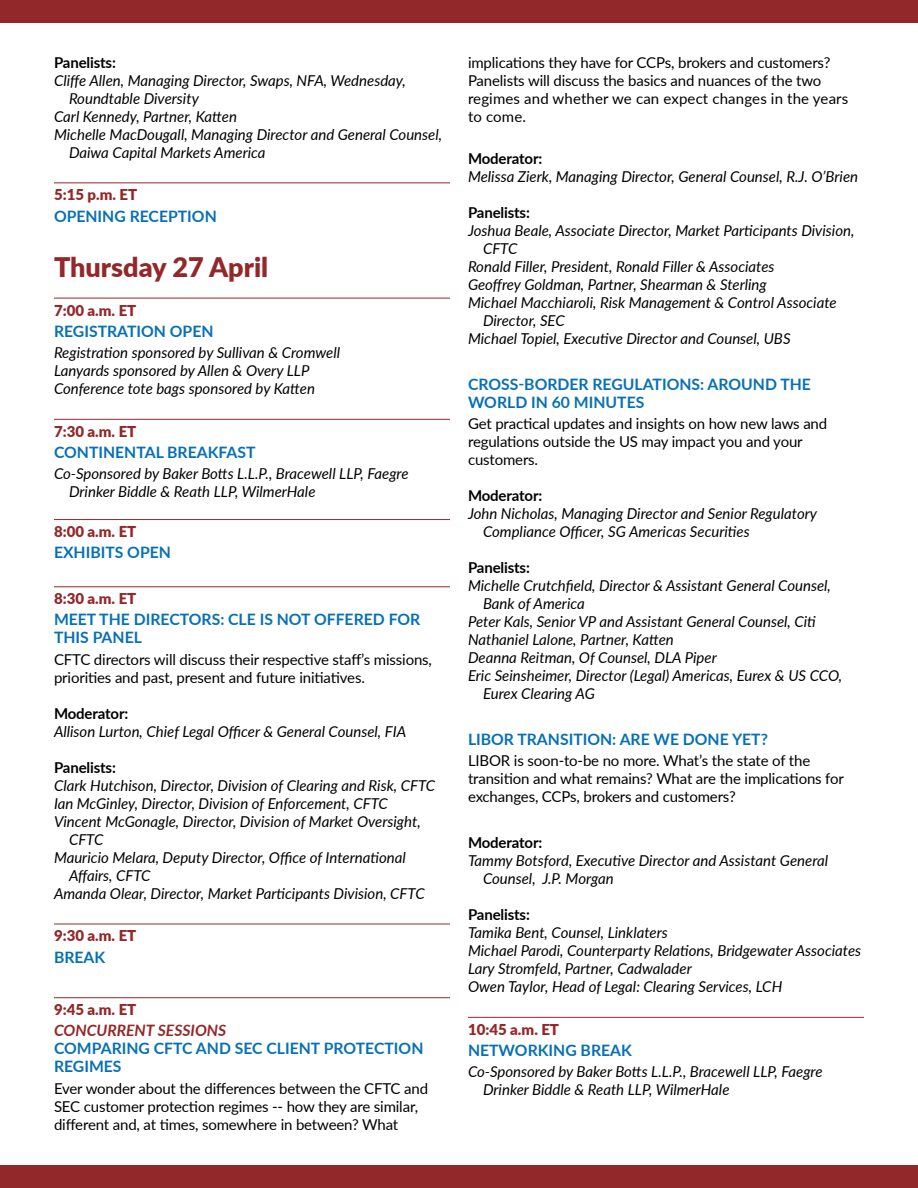
<style>
.page{position:relative;width:918px;height:1188px;background:#fff}
.page>*{position:absolute;margin:0;border:0;box-sizing:border-box;transform-origin:0 0}
.t1{font:900 27px "Lato";color:#93282a}
.t2{font:700 15.75px/18px "Lato";color:#0770b5}
.t3{font:italic 700 15.75px "Lato";color:#93282a}
.t4{font:italic 15px/18px "Lato";color:#000}
.t5{font:15px/18px "Lato";letter-spacing:-.01em;color:#000}
.t6{font:700 15px "Lato";letter-spacing:-.01em;color:#000}
.t7{font:900 15px "Lato";color:#93282a}
</style>
<div class="page">
<div style="left:0;top:0;width:918px;height:23px;background:#93282a"></div>
<div style="left:0;top:1165px;width:918px;height:23px;background:#93282a"></div>
<hr style="left:54px;top:183px;width:396px;height:1px;background:#93282a">
<hr style="left:54px;top:298px;width:396px;height:1px;background:#93282a">
<hr style="left:54px;top:419px;width:396px;height:1px;background:#93282a">
<hr style="left:54px;top:519px;width:396px;height:1px;background:#93282a">
<hr style="left:54px;top:587px;width:396px;height:1px;background:#93282a">
<hr style="left:54px;top:924px;width:396px;height:1px;background:#93282a">
<hr style="left:54px;top:997px;width:396px;height:1px;background:#93282a">
<hr style="left:468px;top:1017px;width:396px;height:1px;background:#93282a">
<p class="t6" style="left:54px;top:51px;width:63px">Panelists:</p>
<p class="t4" style="left:54px;top:71px;width:353px">Cliffe Allen, Managing Director, Swaps, NFA, Wednesday,</p>
<p class="t4" style="left:69px;top:89px;width:131px">Roundtable Diversity</p>
<p class="t4" style="left:54px;top:107px;width:185px">Carl Kennedy, Partner, Katten</p>
<p class="t4" style="left:54px;top:125px;width:390px">Michelle MacDougall, Managing Director and General Counsel,</p>
<p class="t4" style="left:69px;top:143px;width:198px">Daiwa Capital Markets America</p>
<p class="t7" style="left:54px;top:184px;width:85px">5:15 p.m. ET</p>
<p class="t2" style="left:54px;top:206px;width:164px">OPENING RECEPTION</p>
<h1 class="t1" style="left:54px;top:247px;width:216px">Thursday 27 April</h1>
<p class="t7" style="left:54px;top:299px;width:84px">7:00 a.m. ET</p>
<p class="t2" style="left:54px;top:321px;width:161px">REGISTRATION OPEN</p>
<p class="t4" style="left:54px;top:343px;width:288px">Registration sponsored by Sullivan &amp; Cromwell<br>Lanyards sponsored by Allen &amp; Overy LLP<br>Conference tote bags sponsored by Katten</p>
<p class="t7" style="left:54px;top:420px;width:84px">7:30 a.m. ET</p>
<p class="t2" style="left:54px;top:443px;width:203px">CONTINENTAL BREAKFAST</p>
<p class="t4" style="left:69px;top:464px;width:341px;text-indent:-15px">Co-Sponsored by Baker Botts L.L.P., Bracewell LLP, Faegre<br>Drinker Biddle &amp; Reath LLP, WilmerHale</p>
<p class="t7" style="left:54px;top:520px;width:84px">8:00 a.m. ET</p>
<p class="t2" style="left:54px;top:543px;width:118px">EXHIBITS OPEN</p>
<p class="t7" style="left:54px;top:587px;width:84px">8:30 a.m. ET</p>
<p class="t2" style="left:54px;top:610px;width:368px">MEET THE DIRECTORS: CLE IS NOT OFFERED FOR<br>THIS PANEL</p>
<p class="t5" style="left:54px;top:650px;width:380px">CFTC directors will discuss their respective staff’s missions, priorities and past, present and future initiatives.</p>
<p class="t6" style="left:54px;top:702px;width:76px">Moderator:</p>
<p class="t4" style="left:54px;top:722px;width:354px">Allison Lurton, Chief Legal Officer &amp; General Counsel, FIA</p>
<p class="t6" style="left:54px;top:756px;width:63px">Panelists:</p>
<p class="t4" style="left:54px;top:776px;width:383px">Clark Hutchison, Director, Division of Clearing and Risk, CFTC</p>
<p class="t4" style="left:54px;top:794px;width:335px">Ian McGinley, Director, Division of Enforcement, CFTC</p>
<p class="t4" style="left:54px;top:812px;width:368px">Vincent McGonagle, Director, Division of Market Oversight,</p>
<p class="t4" style="left:69px;top:830px;width:36px">CFTC</p>
<p class="t4" style="left:54px;top:848px;width:353px">Mauricio Melara, Deputy Director, Office of International</p>
<p class="t4" style="left:69px;top:866px;width:83px">Affairs, CFTC</p>
<p class="t4" style="left:54px;top:884px;width:372px">Amanda Olear, Director, Market Participants Division, CFTC</p>
<p class="t7" style="left:54px;top:925px;width:84px">9:30 a.m. ET</p>
<p class="t2" style="left:54px;top:947px;width:53px">BREAK</p>
<p class="t7" style="left:54px;top:998px;width:84px">9:45 a.m. ET</p>
<p class="t3" style="left:54px;top:1019px;width:174px">CONCURRENT SESSIONS</p>
<p class="t2" style="left:54px;top:1039px;width:371px">COMPARING CFTC AND SEC CLIENT PROTECTION<br>REGIMES</p>
<p class="t5" style="left:54px;top:1079px;width:376px">Ever wonder about the differences between the CFTC and<br>SEC customer protection regimes -- how they are similar, different and, at times, somewhere in between? What</p>
<p class="t5" style="left:468px;top:52px;width:382px">implications they have for CCPs, brokers and customers?<br>Panelists will discuss the basics and nuances of the two regimes and whether we can expect changes in the years to come.</p>
<p class="t6" style="left:468px;top:148px;width:76px">Moderator:</p>
<p class="t4" style="left:468px;top:167px;width:392px">Melissa Zierk, Managing Director, General Counsel, R.J. O’Brien</p>
<p class="t6" style="left:468px;top:202px;width:63px">Panelists:</p>
<p class="t4" style="left:468px;top:221px;width:388px">Joshua Beale, Associate Director, Market Participants Division,</p>
<p class="t4" style="left:483px;top:239px;width:36px">CFTC</p>
<p class="t4" style="left:468px;top:257px;width:308px">Ronald Filler, President, Ronald Filler &amp; Associates</p>
<p class="t4" style="left:468px;top:275px;width:300px">Geoffrey Goldman, Partner, Shearman &amp; Sterling</p>
<p class="t4" style="left:468px;top:293px;width:370px">Michael Macchiaroli, Risk Management &amp; Control Associate</p>
<p class="t4" style="left:483px;top:311px;width:83px">Director, SEC</p>
<p class="t4" style="left:468px;top:329px;width:324px">Michael Topiel, Executive Director and Counsel, UBS</p>
<p class="t2" style="left:468px;top:374px;width:344px">CROSS-BORDER REGULATIONS: AROUND THE<br>WORLD IN 60 MINUTES</p>
<p class="t5" style="left:468px;top:414px;width:361px">Get practical updates and insights on how new laws and regulations outside the US may impact you and your customers.</p>
<p class="t6" style="left:468px;top:485px;width:76px">Moderator:</p>
<p class="t4" style="left:483px;top:504px;width:336px;text-indent:-15px">John Nicholas, Managing Director and Senior Regulatory<br>Compliance Officer, SG Americas Securities</p>
<p class="t6" style="left:468px;top:557px;width:63px">Panelists:</p>
<p class="t4" style="left:468px;top:576px;width:364px">Michelle Crutchfield, Director &amp; Assistant General Counsel,</p>
<p class="t4" style="left:483px;top:594px;width:103px">Bank of America</p>
<p class="t4" style="left:468px;top:612px;width:349px">Peter Kals, Senior VP and Assistant General Counsel, Citi</p>
<p class="t4" style="left:468px;top:630px;width:207px">Nathaniel Lalone, Partner, Katten</p>
<p class="t4" style="left:468px;top:648px;width:250px">Deanna Reitman, Of Counsel, DLA Piper</p>
<p class="t4" style="left:468px;top:666px;width:376px">Eric Seinsheimer, Director (Legal) Americas, Eurex &amp; US CCO,</p>
<p class="t4" style="left:483px;top:684px;width:113px">Eurex Clearing AG</p>
<p class="t2" style="left:468px;top:729px;width:301px">LIBOR TRANSITION: ARE WE DONE YET?</p>
<p class="t5" style="left:468px;top:751px;width:377px">LIBOR is soon-to-be no more. What’s the state of the transition and what remains? What are the implications for exchanges, CCPs, brokers and customers?</p>
<p class="t6" style="left:468px;top:832px;width:76px">Moderator:</p>
<p class="t4" style="left:483px;top:851px;width:347px;text-indent:-15px">Tammy Botsford, Executive Director and Assistant General<br>Counsel, J.P. Morgan</p>
<p class="t6" style="left:468px;top:904px;width:63px">Panelists:</p>
<p class="t4" style="left:468px;top:923px;width:395px">Tamika Bent, Counsel, Linklaters<br>Michael Parodi, Counterparty Relations, Bridgewater Associates Lary Stromfeld, Partner, Cadwalader<br>Owen Taylor, Head of Legal: Clearing Services, LCH</p>
<p class="t7" style="left:468px;top:1018px;width:93px">10:45 a.m. ET</p>
<p class="t2" style="left:468px;top:1041px;width:165px">NETWORKING BREAK</p>
<p class="t4" style="left:483px;top:1062px;width:341px;text-indent:-15px">Co-Sponsored by Baker Botts L.L.P., Bracewell LLP, Faegre<br>Drinker Biddle &amp; Reath LLP, WilmerHale</p>
</div>
